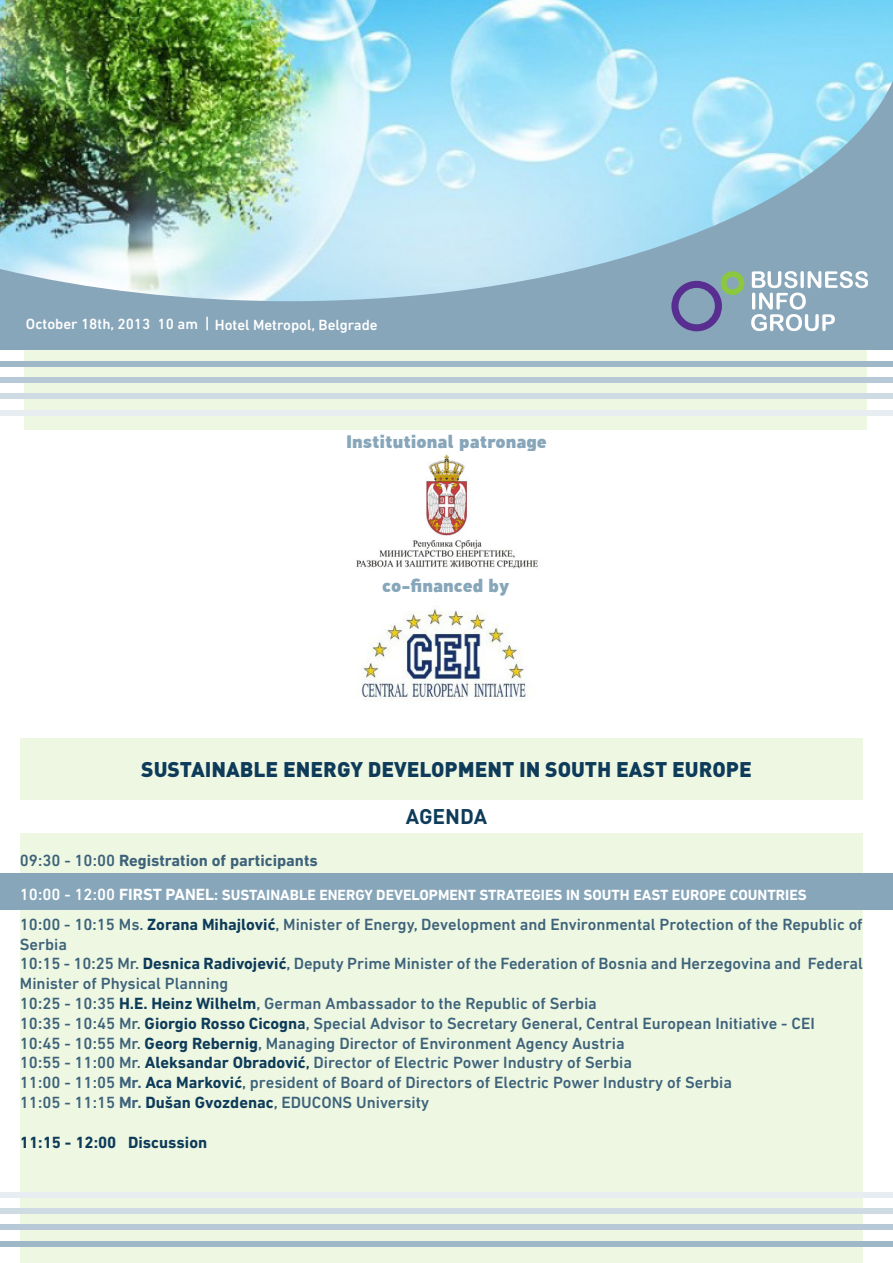
<style>
.page{position:relative;width:893px;height:1263px;background:#fff}
.page>*{position:absolute;margin:0;border:0;box-sizing:border-box;transform-origin:0 0}
.t1{font:900 21px "DIN Pro";color:#0d3b59}
.t2{font:700 21px "DIN Pro";color:#0d3b59}
.t3{font:900 18px "PF Din Text Pro";color:#87a6ba}
.t4{font:500 16.5px/19.8px "DIN Next LT Pro";color:#3d627a}
.t5{font:700 16.5px "DIN Next LT Pro";color:#3d627a}
.t6{font:700 16.5px "DIN Next LT Pro";color:#0d3b59}
.t7{font:700 15px "DIN Next LT Pro";color:#fff}
.t8{font:500 15px "DIN Next LT Pro";color:#fff}
.s1{font-weight:500}
.s2{font-weight:500;font-size:16.5px}
.s3{font-size:16.5px}
.s4{font-weight:700;color:#0d3b59}
.s5{color:#0d3b59}
.s6{font-weight:700}
</style>
<div class="page">
<div style="left:20px;top:833px;width:843px;height:430px;background:#eef7e2"></div>
<div style="left:24px;top:336px;width:843px;height:93px;background:#eef7e2"></div>
<div style="left:20px;top:738px;width:843px;height:61px;background:#eef7e2"></div>
<div style="left:0;top:47px;width:893px;height:303px;background:#87a6ba"></div>
<div style="left:0;top:361px;width:893px;height:5px;background:#9fb8c8"></div>
<div style="left:0;top:1241px;width:893px;height:5px;background:#9fb8c8"></div>
<div style="left:0;top:378px;width:893px;height:5px;background:#b7c9d6"></div>
<div style="left:0;top:1225px;width:893px;height:5px;background:#b7c9d6"></div>
<div style="left:0;top:394px;width:893px;height:5px;background:#cfdbe3"></div>
<div style="left:0;top:1208px;width:893px;height:5px;background:#cfdbe3"></div>
<div style="left:0;top:410px;width:893px;height:5px;background:#e7edf1"></div>
<div style="left:0;top:1192px;width:893px;height:5px;background:#e7edf1"></div>
<img style="left:0;top:0;width:893px;height:301px">
<svg style="left:751px;top:271px;width:116px;height:60px"></svg>
<svg style="left:671px;top:271px;width:73px;height:60px"></svg>
<svg style="left:206px;top:317px;width:2px;height:13px"></svg>
<img style="left:356px;top:454px;width:182px;height:115px">
<img style="left:358px;top:609px;width:168px;height:91px">
<div style="left:0;top:873px;width:893px;height:37px;background:#87a6ba"></div>
<p class="t8" style="left:26px;top:315px;width:174px">October 18th, 2013 10 am</p>
<p class="t8" style="left:215px;top:316px;width:164px">Hotel Metropol, Belgrade</p>
<p class="t3" style="left:346px;top:430px;width:202px">Institutional patronage</p>
<p class="t3" style="left:382px;top:575px;width:129px">co-financed by</p>
<p class="t1" style="left:141px;top:755px;width:612px">SUSTAINABLE ENERGY DEVELOPMENT IN SOUTH EAST EUROPE</p>
<p class="t2" style="left:406px;top:802px;width:83px">AGENDA</p>
<p class="t5" style="left:20px;top:851px;width:299px"><span class="s1">09:30 - 10:00</span> Registration of participants</p>
<p class="t7" style="left:20px;top:886px;width:788px"><span class="s2">10:00 - 12:00</span> <span class="s3">FIRST PANEL</span>: SUSTAINABLE ENERGY DEVELOPMENT STRATEGIES IN SOUTH EAST EUROPE COUNTRIES</p>
<p class="t4" style="left:20px;top:914px;width:844px">10:00 - 10:15 Ms. <span class="s4">Zorana Mihajlović</span>, Minister of Energy, Development and Environmental Protection of the Republic of<br>Serbia</p>
<p class="t4" style="left:20px;top:954px;width:844px">10:15 - 10:25 Mr. <span class="s4">Desnica Radivojević</span>, Deputy Prime Minister of the Federation of Bosnia and Herzegovina and Federal<br>Minister of Physical Planning</p>
<p class="t4" style="left:20px;top:993px;width:578px">10:25 - 10:35 <span class="s4">H.E. Heinz Wilhelm</span>, German Ambassador to the Republic of Serbia</p>
<p class="t4" style="left:20px;top:1013px;width:796px">10:35 - 10:45 Mr. <span class="s4">Giorgio Rosso Cicogn</span><span class="s5">a</span>, Special Advisor to Secretary General, Central European Initiative - CEI</p>
<p class="t4" style="left:20px;top:1033px;width:606px">10:45 - 10:55 Mr. <span class="s4">Georg Rebernig</span>, Managing Director of Environment Agency Austria</p>
<p class="t4" style="left:20px;top:1053px;width:614px">10:55 - 11:00 Mr. <span class="s4">Aleksandar Obradović</span><span class="s5">,</span> Director of Electric Power Industry of Serbia</p>
<p class="t4" style="left:20px;top:1073px;width:714px">11:00 - 11:05 <span class="s6">Mr.</span> <span class="s4">Aca Marković</span>, president of Board of Directors of Electric Power Industry of Serbia</p>
<p class="t4" style="left:20px;top:1092px;width:411px">11:05 - 11:15 <span class="s6">Mr.</span> <span class="s4">Dušan Gvozdenac</span>, EDUCONS University</p>
<p class="t6" style="left:20px;top:1132px;width:189px">11:15 - 12:00 Discussion</p>
</div>
